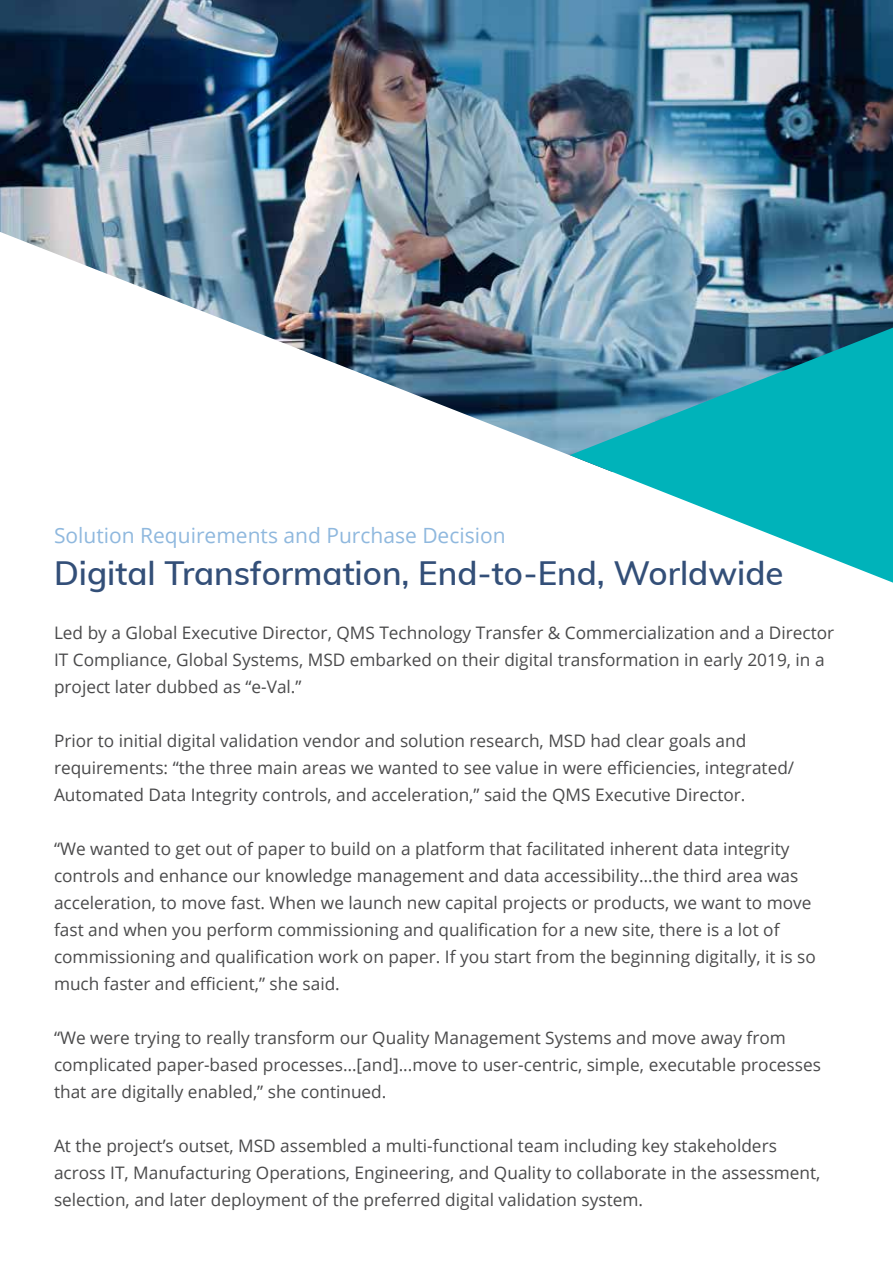
<style>
.page{position:relative;width:893px;height:1263px;background:#fff}
.page>*{position:absolute;margin:0;border:0;box-sizing:border-box;transform-origin:0 0}
.t1{font:600 33px "Muli";color:#334f78}
.t2{font:21px "Open Sans";color:#8fb8de}
.t3{font:17.25px/27px "Open Sans";color:#4a4a4b}
</style>
<div class="page">
<img style="left:0;top:0;width:893px;height:456px">
<svg style="left:570px;top:328px;width:323px;height:255px"></svg>
<p class="t2" style="left:54px;top:521px;width:453px">Solution Requirements and Purchase Decision</p>
<h1 class="t1" style="left:54px;top:549px;width:731px">Digital Transformation, End-to-End, Worldwide</h1>
<p class="t3" style="left:54px;top:619px;width:782px">Led by a Global Executive Director, QMS Technology Transfer &amp; Commercialization and a Director<br>IT Compliance, Global Systems, MSD embarked on their digital transformation in early 2019, in a project later dubbed as “e-Val.”</p>
<p class="t3" style="left:54px;top:727px;width:742px">Prior to initial digital validation vendor and solution research, MSD had clear goals and requirements: “the three main areas we wanted to see value in were efficiencies, integrated/<br>Automated Data Integrity controls, and acceleration,” said the QMS Executive Director.</p>
<p class="t3" style="left:54px;top:835px;width:763px">“We wanted to get out of paper to build on a platform that facilitated inherent data integrity controls and enhance our knowledge management and data accessibility…the third area was acceleration, to move fast. When we launch new capital projects or products, we want to move fast and when you perform commissioning and qualification for a new site, there is a lot of commissioning and qualification work on paper. If you start from the beginning digitally, it is so much faster and efficient,” she said.</p>
<p class="t3" style="left:54px;top:1024px;width:768px">“We were trying to really transform our Quality Management Systems and move away from complicated paper-based processes…[and]...move to user-centric, simple, executable processes that are digitally enabled,” she continued.</p>
<p class="t3" style="left:54px;top:1132px;width:768px">At the project’s outset, MSD assembled a multi-functional team including key stakeholders across IT, Manufacturing Operations, Engineering, and Quality to collaborate in the assessment, selection, and later deployment of the preferred digital validation system.</p>
</div>
